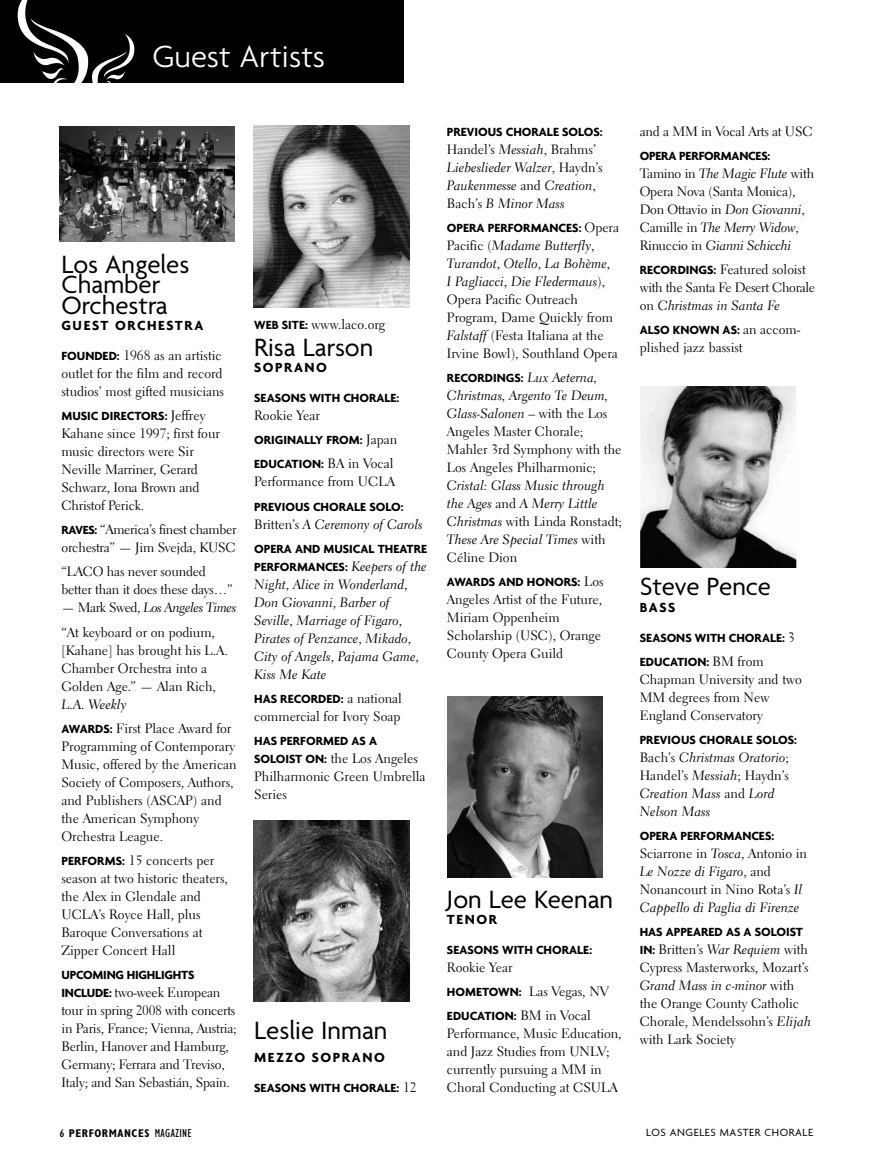
<style>
.page{position:relative;width:878px;height:1175px;background:#fff}
.page>*{position:absolute;margin:0;border:0;box-sizing:border-box;transform-origin:0 0}
.t1{font:300 33px "Agenda";color:#fff}
.t2{font:27px/20.2px "Agenda";color:#000}
.t3{font:700 14.25px "Agenda";letter-spacing:.11em;color:#000}
.t4{font:13.5px/18px "Electra LH";color:#000}
.t5{font:13.5px/18px "Electra LH Cursive";color:#000}
.t6{font:13.5px/18px "Electra LH";letter-spacing:-.025em;color:#000}
.t7{font:13.5px "Electra LH Cursive";letter-spacing:-.03em;color:#000}
.t8{font:700 12.75px/24px "Agenda";color:#000}
.t9{font:11.25px "Agenda";letter-spacing:.05em;color:#000}
.t10{font:700 condensed 11.25px "Gill Sans";letter-spacing:.05em;color:#000}
.s1{font-family:"Agenda";font-weight:700;font-size:12.75px}
.s2{font-family:"Electra LH";font-weight:400;font-size:13.5px}
.s3{font-family:"Electra LH"}
.s4{font-family:"Electra LH Cursive";font-weight:400;font-size:13.5px}
.s5{font-family:"Electra LH Cursive"}
.s6{font-weight:400}
.s7{font-weight:400;font-size:12px}
</style>
<div class="page">
<img style="left:59px;top:126px;width:176px;height:116px">
<img style="left:254px;top:126px;width:155px;height:181px">
<img style="left:254px;top:820px;width:155px;height:181px">
<img style="left:447px;top:696px;width:155px;height:181px">
<img style="left:640px;top:386px;width:156px;height:181px">
<div style="left:0;top:0;width:403px;height:82px;background:#000"></div>
<img style="left:17px;top:0;width:118px;height:82px">
<h1 class="t1" style="left:152px;top:43px;width:174px">Guest Artists</h1>
<h2 class="t2" style="left:61px;top:256px;width:129px">Los Angeles<br>Chamber<br>Orchestra</h2>
<p class="t3" style="left:61px;top:320px;width:143px">GUEST ORCHESTRA</p>
<p class="t4" style="left:61px;top:348px;width:164px"><span class="s1">FOUNDED:</span> 1968 as an artistic outlet for the film and record studios’ most gifted musicians</p>
<p class="t8" style="left:61px;top:405px;width:145px">MUSIC DIRECTORS: <span class="s2">Jeffrey</span></p>
<p class="t4" style="left:61px;top:426px;width:160px">Kahane since 1997; first four music directors were Sir<br>Neville Marriner, Gerard<br>Schwarz, Iona Brown and<br>Christof Perick.</p>
<p class="t4" style="left:61px;top:522px;width:177px"><span class="s1">RAVES:</span> “America’s finest chamber orchestra” — Jim Svejda, KUSC</p>
<p class="t4" style="left:61px;top:564px;width:173px">“LACO has never sounded better than it does these days…”</p>
<p class="t7" style="left:61px;top:602px;width:176px"><span class="s3">— Mark Swed,</span> Los Angeles Times</p>
<p class="t4" style="left:61px;top:624px;width:168px">“At keyboard or on podium, [Kahane] has brought his L.A.<br>Chamber Orchestra into a<br>Golden Age.” — Alan Rich,</p>
<p class="t5" style="left:61px;top:696px;width:66px">L.A. Weekly</p>
<p class="t4" style="left:61px;top:720px;width:177px"><span class="s1">AWARDS:</span> First Place Award for<br>Programming of Contemporary<br>Music, offered by the American<br>Society of Composers, Authors, and Publishers (ASCAP) and the American Symphony<br>Orchestra League.</p>
<p class="t4" style="left:61px;top:852px;width:168px"><span class="s1">PERFORMS:</span> 15 concerts per season at two historic theaters, the Alex in Glendale and<br>UCLA’s Royce Hall, plus<br>Baroque Conversations at<br>Zipper Concert Hall</p>
<p class="t8" style="left:61px;top:963px;width:134px">UPCOMING HIGHLIGHTS</p>
<p class="t4" style="left:61px;top:984px;width:177px"><span class="s1">INCLUDE:</span> two-week European tour in spring 2008 with concerts in Paris, France; Vienna, Austria;<br>Berlin, Hanover and Hamburg,<br>Germany; Ferrara and Treviso,<br>Italy; and San Sebastián, Spain.</p>
<p class="t4" style="left:254px;top:317px;width:132px"><span class="s1">WEB SITE:</span> www.laco.org</p>
<h2 class="t2" style="left:254px;top:339px;width:121px">Risa Larson</h2>
<p class="t3" style="left:254px;top:362px;width:74px">SOPRANO</p>
<p class="t8" style="left:254px;top:387px;width:147px">SEASONS WITH CHORALE:</p>
<p class="t4" style="left:254px;top:408px;width:67px">Rookie Year</p>
<p class="t8" style="left:254px;top:429px;width:144px">ORIGINALLY FROM: <span class="s2">Japan<br></span>EDUCATION: <span class="s2">BA in Vocal</span></p>
<p class="t4" style="left:254px;top:474px;width:142px">Performance from UCLA</p>
<p class="t8" style="left:254px;top:495px;width:151px">PREVIOUS CHORALE SOLO:</p>
<p class="t5" style="left:254px;top:516px;width:170px"><span class="s3">Britten’s</span> A Ceremony of Carols</p>
<p class="t8" style="left:254px;top:540px;width:174px;line-height:18px">OPERA AND MUSICAL THEATRE<br>PERFORMANCES: <span class="s4">Keepers of the</span></p>
<p class="t5" style="left:254px;top:576px;width:166px">Night<span class="s3">,</span> Alice in Wonderland<span class="s3">,<br></span>Don Giovanni<span class="s3">,</span> Barber of<br>Seville<span class="s3">,</span> Marriage of Figaro<span class="s3">,<br></span>Pirates of Penzance<span class="s3">,</span> Mikado<span class="s3">,<br></span>City of Angels<span class="s3">,</span> Pajama Game<span class="s3">,<br></span>Kiss Me Kate</p>
<p class="t8" style="left:254px;top:687px;width:149px">HAS RECORDED: <span class="s2">a national</span></p>
<p class="t4" style="left:254px;top:708px;width:148px">commercial for Ivory Soap</p>
<p class="t8" style="left:254px;top:729px;width:124px">HAS PERFORMED AS A</p>
<p class="t4" style="left:254px;top:750px;width:173px"><span class="s1">SOLOIST ON:</span> the Los Angeles<br>Philharmonic Green Umbrella<br>Series</p>
<h2 class="t2" style="left:254px;top:1022px;width:135px">Leslie Inman</h2>
<p class="t3" style="left:254px;top:1051px;width:132px">MEZZO SOPRANO</p>
<p class="t8" style="left:254px;top:1076px;width:164px">SEASONS WITH CHORALE: <span class="s2">12</span></p>
<p class="t8" style="left:447px;top:121px;width:157px">PREVIOUS CHORALE SOLOS:</p>
<p class="t4" style="left:447px;top:142px;width:150px">Handel’s <span class="s5">Messiah</span>, Brahms’</p>
<p class="t5" style="left:447px;top:160px;width:157px">Liebeslieder Walzer<span class="s3">, Haydn’s<br></span>Paukenmesse <span class="s3">and</span> Creation<span class="s3">,<br>Bach’s</span> B Minor Mass</p>
<p class="t8" style="left:447px;top:217px;width:174px">OPERA PERFORMANCES: <span class="s2">Opera</span></p>
<p class="t5" style="left:447px;top:238px;width:165px"><span class="s3">Pacific (</span>Madame Butterfly<span class="s3">,<br></span>Turandot<span class="s3">,</span> Otello<span class="s3">,</span> La Bohème<span class="s3">,<br></span>I Pagliacci<span class="s3">,</span> Die Fledermaus<span class="s3">),</span></p>
<p class="t4" style="left:447px;top:292px;width:172px">Opera Pacific Outreach<br>Program, Dame Quickly from<br><span class="s5">Falstaff</span> (Festa Italiana at the<br>Irvine Bowl), Southland Opera</p>
<p class="t8" style="left:447px;top:367px;width:152px">RECORDINGS: <span class="s4">Lux Aeterna,</span></p>
<p class="t5" style="left:447px;top:388px;width:163px">Christmas, Argento Te Deum,<br>Glass-Salonen <span class="s3">– with the Los</span></p>
<p class="t4" style="left:447px;top:424px;width:176px">Angeles Master Chorale;<br>Mahler 3rd Symphony with the<br>Los Angeles Philharmonic;</p>
<p class="t5" style="left:447px;top:478px;width:159px">Cristal: Glass Music through the Ages <span class="s3">and</span> A Merry Little</p>
<p class="t4" style="left:447px;top:514px;width:176px"><span class="s5">Christmas</span> with Linda Ronstadt;</p>
<p class="t5" style="left:447px;top:532px;width:160px">These Are Special Times <span class="s3">with</span></p>
<p class="t4" style="left:447px;top:550px;width:72px">Céline Dion</p>
<p class="t8" style="left:447px;top:571px;width:158px">AWARDS AND HONORS: <span class="s2">Los</span></p>
<p class="t4" style="left:447px;top:592px;width:157px">Angeles Artist of the Future,<br>Miriam Oppenheim<br>Scholarship (USC), Orange<br>County Opera Guild</p>
<h2 class="t2" style="left:447px;top:891px;width:168px">Jon Lee Keenan</h2>
<p class="t3" style="left:447px;top:913px;width:52px">TENOR</p>
<p class="t8" style="left:447px;top:939px;width:147px">SEASONS WITH CHORALE:</p>
<p class="t4" style="left:447px;top:956px;width:164px;line-height:24px">Rookie Year<br><span class="s1">HOMETOWN:</span> Las Vegas, NV</p>
<p class="t8" style="left:447px;top:1005px;width:145px">EDUCATION: <span class="s2">BM in Vocal</span></p>
<p class="t4" style="left:447px;top:1026px;width:176px">Performance, Music Education, and Jazz Studies from UNLV; currently pursuing a MM in<br>Choral Conducting at CSULA</p>
<p class="t4" style="left:639px;top:124px;width:174px">and a MM in Vocal Arts at USC</p>
<p class="t8" style="left:639px;top:145px;width:132px">OPERA PERFORMANCES:</p>
<p class="t5" style="left:639px;top:166px;width:176px"><span class="s3">Tamino in</span> The Magic Flute <span class="s3">with</span></p>
<p class="t4" style="left:639px;top:184px;width:166px">Opera Nova (Santa Monica),<br>Don Ottavio in <span class="s5">Don Giovanni</span>,</p>
<p class="t5" style="left:639px;top:220px;width:161px"><span class="s3">Camille in</span> The Merry Widow<span class="s3">,<br>Rinuccio in</span> Gianni Schicchi</p>
<p class="t6" style="left:639px;top:262px;width:177px"><span class="s1">RECORDINGS:</span> Featured soloist with the Santa Fe Desert Chorale</p>
<p class="t5" style="left:639px;top:298px;width:142px"><span class="s3">on</span> Christmas in Santa Fe</p>
<p class="t8" style="left:639px;top:319px;width:162px">ALSO KNOWN AS: <span class="s2">an accom-</span></p>
<p class="t4" style="left:639px;top:340px;width:104px">plished jazz bassist</p>
<h2 class="t2" style="left:639px;top:579px;width:133px">Steve Pence</h2>
<p class="t3" style="left:639px;top:601px;width:37px">BASS</p>
<p class="t8" style="left:639px;top:627px;width:157px">SEASONS WITH CHORALE: <span class="s2">3<br></span>EDUCATION: <span class="s2">BM from</span></p>
<p class="t4" style="left:639px;top:671px;width:164px">Chapman University and two<br>MM degrees from New<br>England Conservatory</p>
<p class="t8" style="left:639px;top:729px;width:159px">PREVIOUS CHORALE SOLOS:</p>
<p class="t5" style="left:639px;top:750px;width:151px"><span class="s3">Bach’s</span> Christmas Oratorio<span class="s3">;</span></p>
<p class="t4" style="left:639px;top:768px;width:151px">Handel’s <span class="s5">Messiah</span>; Haydn’s</p>
<p class="t5" style="left:639px;top:786px;width:136px">Creation Mass <span class="s3">and</span> Lord<br>Nelson Mass</p>
<p class="t8" style="left:639px;top:825px;width:136px">OPERA PERFORMANCES:</p>
<p class="t4" style="left:639px;top:846px;width:169px">Sciarrone in <span class="s5">Tosca</span>, Antonio in</p>
<p class="t5" style="left:639px;top:864px;width:133px">Le Nozze di Figaro<span class="s3">, and</span></p>
<p class="t4" style="left:639px;top:882px;width:164px">Nonancourt in Nino Rota’s <span class="s5">Il</span></p>
<p class="t5" style="left:639px;top:900px;width:161px">Cappello di Paglia di Firenze</p>
<p class="t8" style="left:639px;top:921px;width:165px">HAS APPEARED AS A SOLOIST</p>
<p class="t4" style="left:639px;top:942px;width:170px"><span class="s1">IN:</span> Britten’s <span class="s5">War Requiem</span> with<br>Cypress Masterworks, Mozart’s</p>
<p class="t5" style="left:639px;top:978px;width:156px">Grand Mass in c-minor <span class="s3">with</span></p>
<p class="t4" style="left:639px;top:996px;width:173px">the Orange County Catholic<br>Chorale, Mendelssohn’s <span class="s5">Elijah </span>with Lark Society</p>
<p class="t10" style="left:59px;top:1129px;width:134px"><span class="s6">6</span> PERFORMANCES <span class="s7">MAGAZINE</span></p>
<p class="t9" style="left:646px;top:1127px;width:168px">LOS ANGELES MASTER CHORALE</p>
</div>
